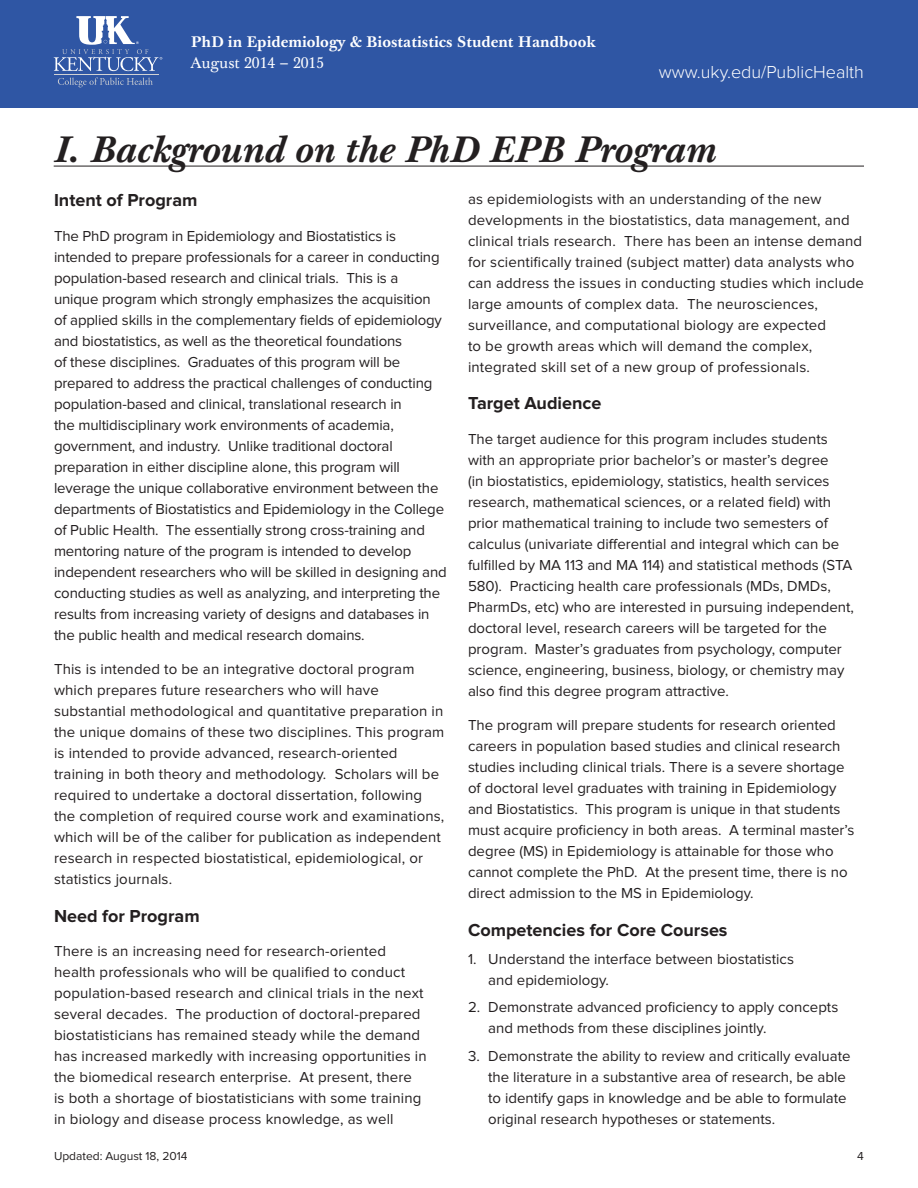
<style>
.page{position:relative;width:918px;height:1188px;background:#fff}
.page>*{position:absolute;margin:0;border:0;box-sizing:border-box;transform-origin:0 0}
.t1{font:italic 700 36px "Baskerville 10 Pro";color:#231f20}
.t2{font:700 18px "Proxima Nova";color:#231f20}
.t3{font:300 18px "Proxima Nova";color:#fff}
.t4{font:15px/21px "Proxima Nova";color:#231f20}
.t5{font:700 15px "Baskerville 10 Pro";color:#fff}
.t6{font:15px "Baskerville 10 Pro";color:#fff}
.t7{font:12px "Proxima Nova";color:#231f20}
</style>
<div class="page">
<div style="left:0;top:0;width:918px;height:108px;background:#2f56a4"></div>
<hr style="left:54px;top:74px;width:104px;height:1px;background:#d1d2d4">
<svg style="left:54px;top:16px;width:108px;height:55px"></svg>
<svg style="left:58px;top:78px;width:95px;height:9px"></svg>
<hr style="left:54px;top:166px;width:810px;height:1px;background:#231f20">
<p class="t5" style="left:191px;top:32px;width:407px">PhD in Epidemiology &amp; Biostatistics Student Handbook</p>
<p class="t6" style="left:191px;top:53px;width:135px">August 2014 – 2015</p>
<p class="t3" style="left:659px;top:63px;width:207px">www.uky.edu/PublicHealth</p>
<h1 class="t1" style="left:54px;top:126px;width:665px">I. Background on the PhD EPB Program</h1>
<p class="t2" style="left:54px;top:192px;width:145px">Intent of Program</p>
<p class="t4" style="left:54px;top:226px;width:394px">The PhD program in Epidemiology and Biostatistics is intended to prepare professionals for a career in conducting population-based research and clinical trials. This is a<br>unique program which strongly emphasizes the acquisition of applied skills in the complementary fields of epidemiology and biostatistics, as well as the theoretical foundations<br>of these disciplines. Graduates of this program will be prepared to address the practical challenges of conducting population-based and clinical, translational research in<br>the multidisciplinary work environments of academia, government, and industry. Unlike traditional doctoral preparation in either discipline alone, this program will leverage the unique collaborative environment between the departments of Biostatistics and Epidemiology in the College of Public Health. The essentially strong cross-training and mentoring nature of the program is intended to develop independent researchers who will be skilled in designing and conducting studies as well as analyzing, and interpreting the results from increasing variety of designs and databases in the public health and medical research domains.</p>
<p class="t4" style="left:54px;top:659px;width:392px">This is intended to be an integrative doctoral program which prepares future researchers who will have substantial methodological and quantitative preparation in the unique domains of these two disciplines. This program is intended to provide advanced, research-oriented training in both theory and methodology. Scholars will be required to undertake a doctoral dissertation, following the completion of required course work and examinations, which will be of the caliber for publication as independent research in respected biostatistical, epidemiological, or statistics journals.</p>
<p class="t2" style="left:54px;top:907px;width:147px">Need for Program</p>
<p class="t4" style="left:54px;top:941px;width:374px">There is an increasing need for research-oriented health professionals who will be qualified to conduct population-based research and clinical trials in the next several decades. The production of doctoral-prepared biostatisticians has remained steady while the demand has increased markedly with increasing opportunities in the biomedical research enterprise. At present, there<br>is both a shortage of biostatisticians with some training in biology and disease process knowledge, as well</p>
<p class="t4" style="left:468px;top:189px;width:398px">as epidemiologists with an understanding of the new developments in the biostatistics, data management, and clinical trials research. There has been an intense demand for scientifically trained (subject matter) data analysts who can address the issues in conducting studies which include large amounts of complex data. The neurosciences, surveillance, and computational biology are expected<br>to be growth areas which will demand the complex, integrated skill set of a new group of professionals.</p>
<p class="t2" style="left:468px;top:395px;width:135px">Target Audience</p>
<p class="t4" style="left:468px;top:429px;width:387px">The target audience for this program includes students with an appropriate prior bachelor’s or master’s degree<br>(in biostatistics, epidemiology, statistics, health services research, mathematical sciences, or a related field) with prior mathematical training to include two semesters of calculus (univariate differential and integral which can be fulfilled by MA 113 and MA 114) and statistical methods (STA 580). Practicing health care professionals (MDs, DMDs, PharmDs, etc) who are interested in pursuing independent, doctoral level, research careers will be targeted for the program. Master’s graduates from psychology, computer science, engineering, business, biology, or chemistry may also find this degree program attractive.</p>
<p class="t4" style="left:468px;top:715px;width:388px">The program will prepare students for research oriented careers in population based studies and clinical research studies including clinical trials. There is a severe shortage of doctoral level graduates with training in Epidemiology and Biostatistics. This program is unique in that students must acquire proficiency in both areas. A terminal master’s degree (MS) in Epidemiology is attainable for those who cannot complete the PhD. At the present time, there is no direct admission to the MS in Epidemiology.</p>
<p class="t2" style="left:468px;top:922px;width:261px">Competencies for Core Courses</p>
<p class="t4" style="left:488px;top:949px;width:307px;text-indent:-20px">1. Understand the interface between biostatistics and epidemiology.</p>
<p class="t4" style="left:488px;top:997px;width:352px;text-indent:-20px">2. Demonstrate advanced proficiency to apply concepts and methods from these disciplines jointly.</p>
<p class="t4" style="left:488px;top:1046px;width:364px;text-indent:-20px">3. Demonstrate the ability to review and critically evaluate the literature in a substantive area of research, be able to identify gaps in knowledge and be able to formulate original research hypotheses or statements.</p>
<p class="t7" style="left:54px;top:1150px;width:135px">Updated: August 18, 2014</p>
<p class="t7" style="left:857px;top:1150px;width:8px">4</p>
</div>
